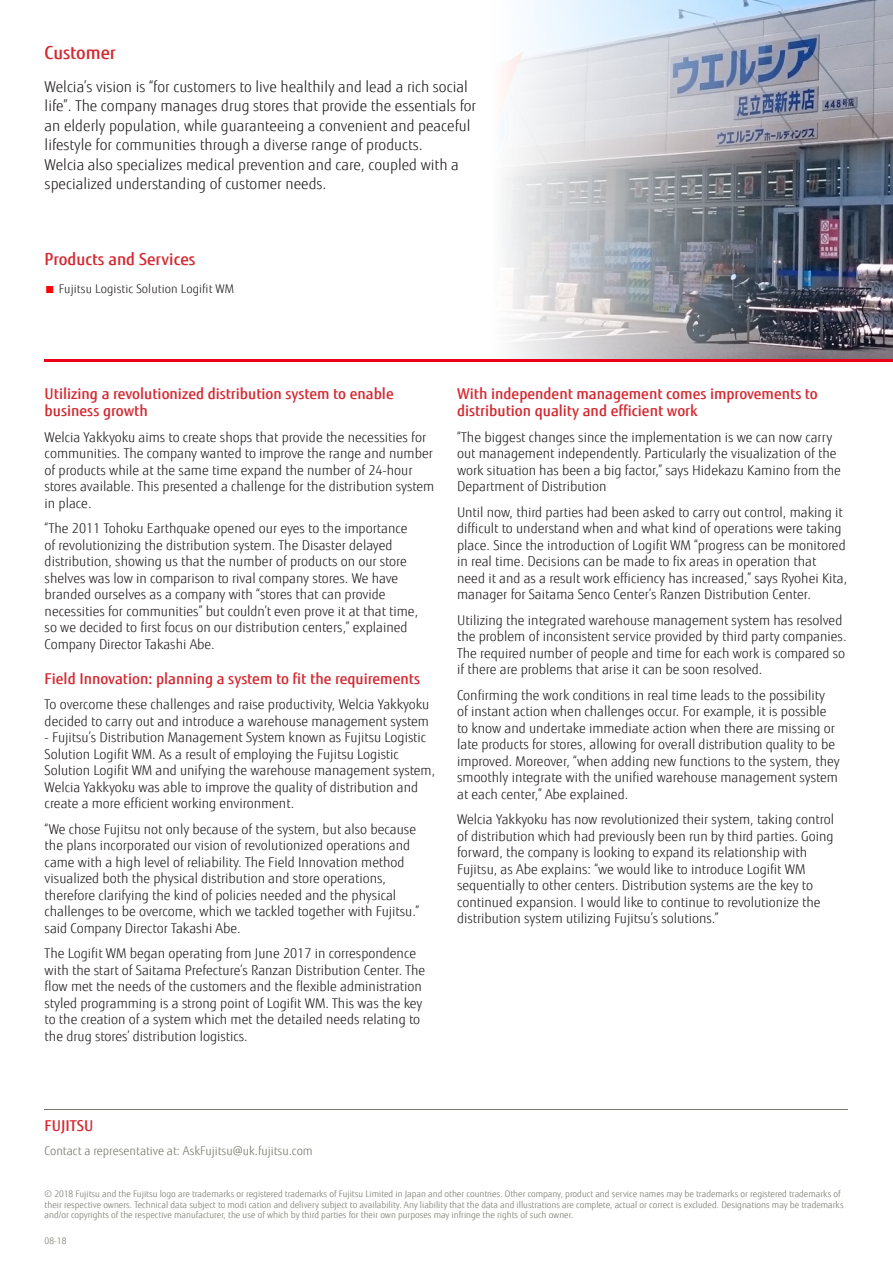
<style>
.page{position:relative;width:893px;height:1263px;background:#fff}
.page>*{position:absolute;margin:0;border:0;box-sizing:border-box;transform-origin:0 0}
.Back_Customer_line{font:500 18px "Fujitsu Sans";color:#d42931}
.t1{font:500 16.5px "Fujitsu Sans";color:#d42931}
.t2{font:300 15px/19.5px "Fujitsu Sans";color:#231f20}
.Back_FUJITSU{font:500 15px/17.7px "Fujitsu Sans";color:#d42931}
.t3{font:300 13.5px/16.5px "Fujitsu Sans";color:#231f20}
.Back_Contact_a_Rep_L{font:300 12px "Fujitsu Sans";color:#75776e}
.t4{font:300 12px "Fujitsu Sans";letter-spacing:.01em;color:#231f20}
.Back_Disclaimer{font:300 9px/10.5px "Fujitsu Sans";color:#75776e}
.Back_Date_Text{font:300 9px "Fujitsu Sans";color:#75776e}
.s1{font-weight:400;font-size:13.5px;color:#f00}
</style>
<div class="page">
<svg style="left:44px;top:0;width:849px;height:361px"></svg>
<hr style="left:45px;top:360px;width:848px;height:2px;background:#e90018">
<hr style="left:45px;top:1109px;width:803px;height:1px;background:#75776e">
<p class="Back_Customer_line" style="left:45px;top:42px;width:73px">Customer</p>
<p class="t2" style="left:45px;top:77px;width:433px">Welcia’s vision is “for customers to live healthily and lead a rich social life”. The company manages drug stores that provide the essentials for an elderly population, while guaranteeing a convenient and peaceful lifestyle for communities through a diverse range of products.<br>Welcia also specializes medical prevention and care, coupled with a specialized understanding of customer needs.</p>
<p class="t1" style="left:45px;top:249px;width:152px">Products and Services</p>
<p class="t4" style="left:45px;top:281px;width:191px"><span class="s1">■</span> Fujitsu Logistic Solution Logifit WM</p>
<p class="Back_FUJITSU" style="left:45px;top:385px;width:351px">Utilizing a revolutionized distribution system to enable business growth</p>
<p class="t3" style="left:45px;top:429px;width:391px">Welcia Yakkyoku aims to create shops that provide the necessities for communities. The company wanted to improve the range and number of products while at the same time expand the number of 24-hour stores available. This presented a challenge for the distribution system in place.</p>
<p class="t3" style="left:45px;top:520px;width:375px">“The 2011 Tohoku Earthquake opened our eyes to the importance of revolutionizing the distribution system. The Disaster delayed distribution, showing us that the number of products on our store shelves was low in comparison to rival company stores. We have branded ourselves as a company with “stores that can provide necessities for communities” but couldn’t even prove it at that time, so we decided to first focus on our distribution centers,” explained Company Director Takashi Abe.</p>
<p class="Back_FUJITSU" style="left:45px;top:670px;width:377px">Field Innovation: planning a system to fit the requirements</p>
<p class="t3" style="left:45px;top:697px;width:386px">To overcome these challenges and raise productivity, Welcia Yakkyoku decided to carry out and introduce a warehouse management system</p>
<p class="t3" style="left:45px;top:730px;width:392px">- Fujitsu’s Distribution Management System known as Fujitsu Logistic Solution Logifit WM. As a result of employing the Fujitsu Logistic Solution Logifit WM and unifying the warehouse management system, Welcia Yakkyoku was able to improve the quality of distribution and create a more efficient working environment.</p>
<p class="t3" style="left:45px;top:821px;width:376px">“We chose Fujitsu not only because of the system, but also because the plans incorporated our vision of revolutionized operations and came with a high level of reliability. The Field Innovation method visualized both the physical distribution and store operations, therefore clarifying the kind of policies needed and the physical challenges to be overcome, which we tackled together with Fujitsu.” said Company Director Takashi Abe.</p>
<p class="t3" style="left:45px;top:946px;width:382px">The Logifit WM began operating from June 2017 in correspondence with the start of Saitama Prefecture’s Ranzan Distribution Center. The flow met the needs of the customers and the flexible administration styled programming is a strong point of Logifit WM. This was the key to the creation of a system which met the detailed needs relating to the drug stores’ distribution logistics.</p>
<p class="Back_FUJITSU" style="left:457px;top:385px;width:362px">With independent management comes improvements to distribution quality and efficient work</p>
<p class="t3" style="left:457px;top:429px;width:385px">“The biggest changes since the implementation is we can now carry out management independently. Particularly the visualization of the work situation has been a big factor,” says Hidekazu Kamino from the Department of Distribution</p>
<p class="t3" style="left:457px;top:504px;width:392px">Until now, third parties had been asked to carry out control, making it difficult to understand when and what kind of operations were taking place. Since the introduction of Logifit WM “progress can be monitored in real time. Decisions can be made to fix areas in operation that need it and as a result work efficiency has increased,” says Ryohei Kita, manager for Saitama Senco Center’s Ranzen Distribution Center.</p>
<p class="t3" style="left:457px;top:612px;width:391px">Utilizing the integrated warehouse management system has resolved the problem of inconsistent service provided by third party companies.<br>The required number of people and time for each work is compared so if there are problems that arise it can be soon resolved.</p>
<p class="t3" style="left:457px;top:687px;width:384px">Confirming the work conditions in real time leads to the possibility<br>of instant action when challenges occur. For example, it is possible to know and undertake immediate action when there are missing or late products for stores, allowing for overall distribution quality to be improved. Moreover, “when adding new functions to the system, they smoothly integrate with the unified warehouse management system at each center,” Abe explained.</p>
<p class="t3" style="left:457px;top:811px;width:379px">Welcia Yakkyoku has now revolutionized their system, taking control of distribution which had previously been run by third parties. Going forward, the company is looking to expand its relationship with Fujitsu, as Abe explains: “we would like to introduce Logifit WM sequentially to other centers. Distribution systems are the key to continued expansion. I would like to continue to revolutionize the distribution system utilizing Fujitsu’s solutions.”</p>
<p class="Back_FUJITSU" style="left:45px;top:1117px;width:50px">FUJITSU</p>
<p class="Back_Contact_a_Rep_L" style="left:45px;top:1144px;width:270px">Contact a representative at: AskFujitsu@uk.fujitsu.com</p>
<p class="Back_Disclaimer" style="left:45px;top:1189px;width:801px">© 2018 Fujitsu and the Fujitsu logo are trademarks or registered trademarks of Fujitsu Limited in Japan and other countries. Other company, product and service names may be trademarks or registered trademarks of their respective owners. Technical data subject to modi cation and delivery subject to availability. Any liability that the data and illustrations are complete, actual or correct is excluded. Designations may be trademarks and/or copyrights of the respective manufacturer, the use of which by third parties for their own purposes may infringe the rights of such owner.</p>
<p class="Back_Date_Text" style="left:45px;top:1235px;width:23px">08-18</p>
</div>
